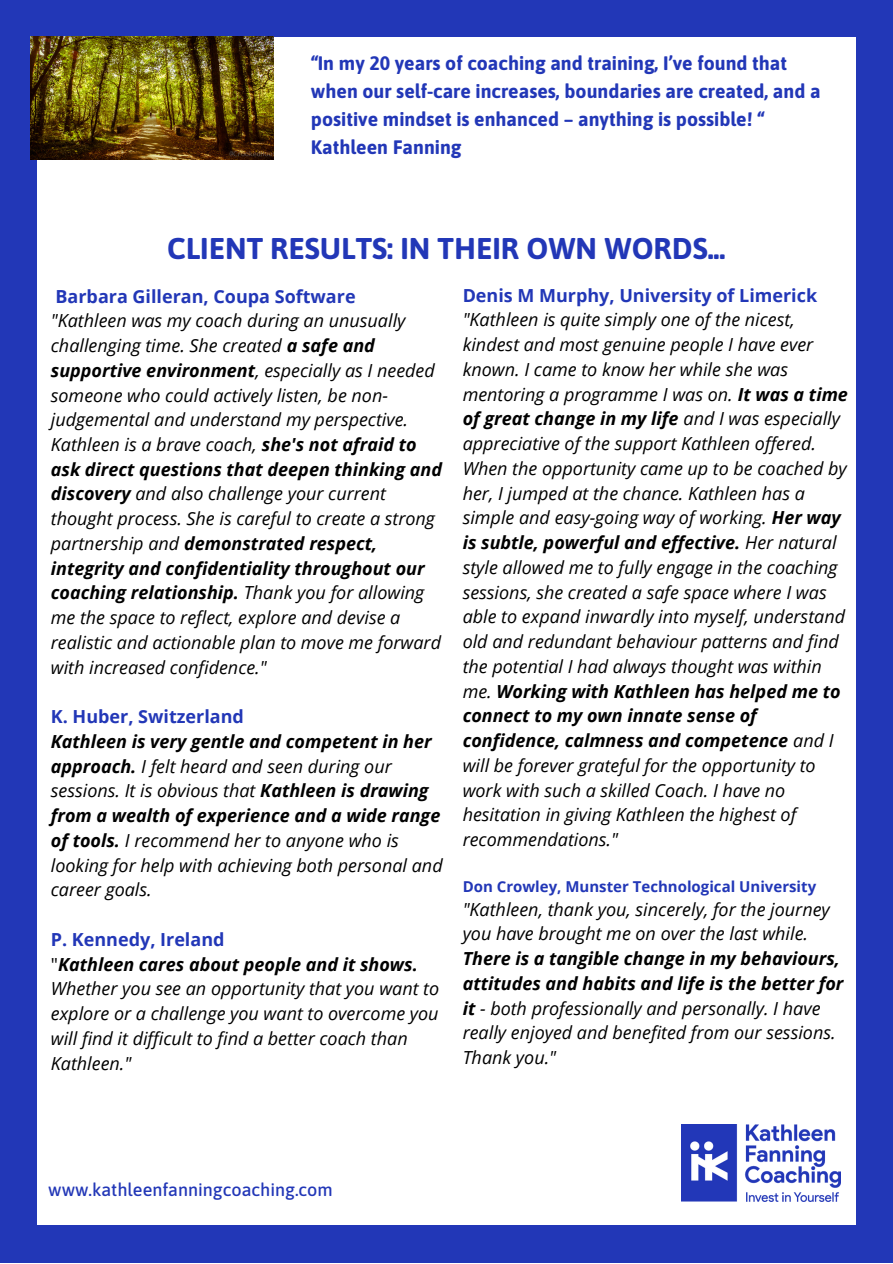
<style>
.page{position:relative;width:893px;height:1264px;background:#fff}
.page>*{position:absolute;margin:0;border:0;box-sizing:border-box;transform-origin:0 0}
.t1{font:700 30px "Asap";color:#2237b7}
.t2{font:700 19.5px/28px "Asap";color:#2237b7}
.t3{font:italic 18px/24.8px "Open Sans";color:#000}
.t4{font:700 18px "Open Sans";color:#2237b7}
.t5{font:500 18px "Asap";color:#2237b7}
.t6{font:700 15px "Open Sans";color:#2237b7}
.s1{font-weight:700}
.s2{font-weight:700;font-style:normal;color:#2237b7}
.s3{font-style:normal}
</style>
<div class="page">
<div style="left:0;top:1225px;width:892px;height:37px;background:#2237b7"></div>
<div style="left:0;top:0;width:37px;height:1262px;background:#2237b7"></div>
<div style="left:855px;top:0;width:37px;height:1225px;background:#2237b7"></div>
<div style="left:4px;top:0;width:874px;height:37px;background:#2237b7"></div>
<img style="left:681px;top:1124px;width:159px;height:77px">
<img style="left:31px;top:37px;width:242px;height:122px">
<p class="t2" style="left:311px;top:49px;width:511px">“In my 20 years of coaching and training, I’ve found that when our self-care increases, boundaries are created, and a positive mindset is enhanced – anything is possible! “ Kathleen Fanning</p>
<h1 class="t1" style="left:167px;top:231px;width:559px">CLIENT RESULTS: IN THEIR OWN WORDS...</h1>
<p class="t4" style="left:55px;top:283px;width:301px">Barbara Gilleran, Coupa Software</p>
<p class="t3" style="left:51px;top:308px;width:392px">"Kathleen was my coach during an unusually challenging time. She created <span class="s1">a safe and supportive environment</span>, especially as I needed someone who could actively listen, be non&shy;judgemental and understand my perspective.<br>Kathleen is a brave coach, <span class="s1">she's not afraid to ask direct questions that deepen thinking and discovery</span> and also challenge your current thought process. She is careful to create a strong partnership and <span class="s1">demonstrated respect, integrity and confidentiality throughout our coaching relationship.</span> Thank you for allowing me the space to reflect, explore and devise a realistic and actionable plan to move me forward with increased confidence."</p>
<p class="t4" style="left:51px;top:704px;width:194px">K. Huber, Switzerland</p>
<p class="t3" style="left:51px;top:728px;width:393px"><span class="s1">Kathleen is very gentle and competent in her approach.</span> I felt heard and seen during our sessions. It is obvious that <span class="s1">Kathleen is drawing from a wealth of experience and a wide range of tools.</span> I recommend her to anyone who is looking for help with achieving both personal and career goals.</p>
<p class="t3" style="left:51px;top:926px;width:390px"><span class="s2">P. Kennedy, Ireland<br></span><span class="s3">"</span><span class="s1">Kathleen cares about people and it shows.<br></span>Whether you see an opportunity that you want to explore or a challenge you want to overcome you will find it difficult to find a better coach than Kathleen."</p>
<p class="t4" style="left:462px;top:282px;width:356px">Denis M Murphy, University of Limerick</p>
<p class="t3" style="left:462px;top:307px;width:387px">"Kathleen is quite simply one of the nicest, kindest and most genuine people I have ever known. I came to know her while she was mentoring a programme I was on. <span class="s1">It was a time of great change in my life</span> and I was especially appreciative of the support Kathleen offered.<br>When the opportunity came up to be coached by her, I jumped at the chance. Kathleen has a simple and easy-going way of working. <span class="s1">Her way is subtle, powerful and effective.</span> Her natural style allowed me to fully engage in the coaching sessions, she created a safe space where I was able to expand inwardly into myself, understand old and redundant behaviour patterns and find the potential I had always thought was within me. <span class="s1">Working with Kathleen has helped me to connect to my own innate sense of confidence, calmness and competence</span> and I will be forever grateful for the opportunity to work with such a skilled Coach. I have no hesitation in giving Kathleen the highest of recommendations."</p>
<p class="t6" style="left:462px;top:876px;width:355px">Don Crowley, Munster Technological University</p>
<p class="t3" style="left:462px;top:896px;width:369px">"Kathleen, thank you, sincerely, for the journey you have brought me on over the last while.</p>
<p class="t3" style="left:462px;top:945px;width:382px"><span class="s1">There is a tangible change in my behaviours, attitudes and habits and life is the better for it</span> - both professionally and personally. I have really enjoyed and benefited from our sessions.<br>Thank you."</p>
<p class="t5" style="left:48px;top:1179px;width:286px">www.kathleenfanningcoaching.com</p>
</div>
